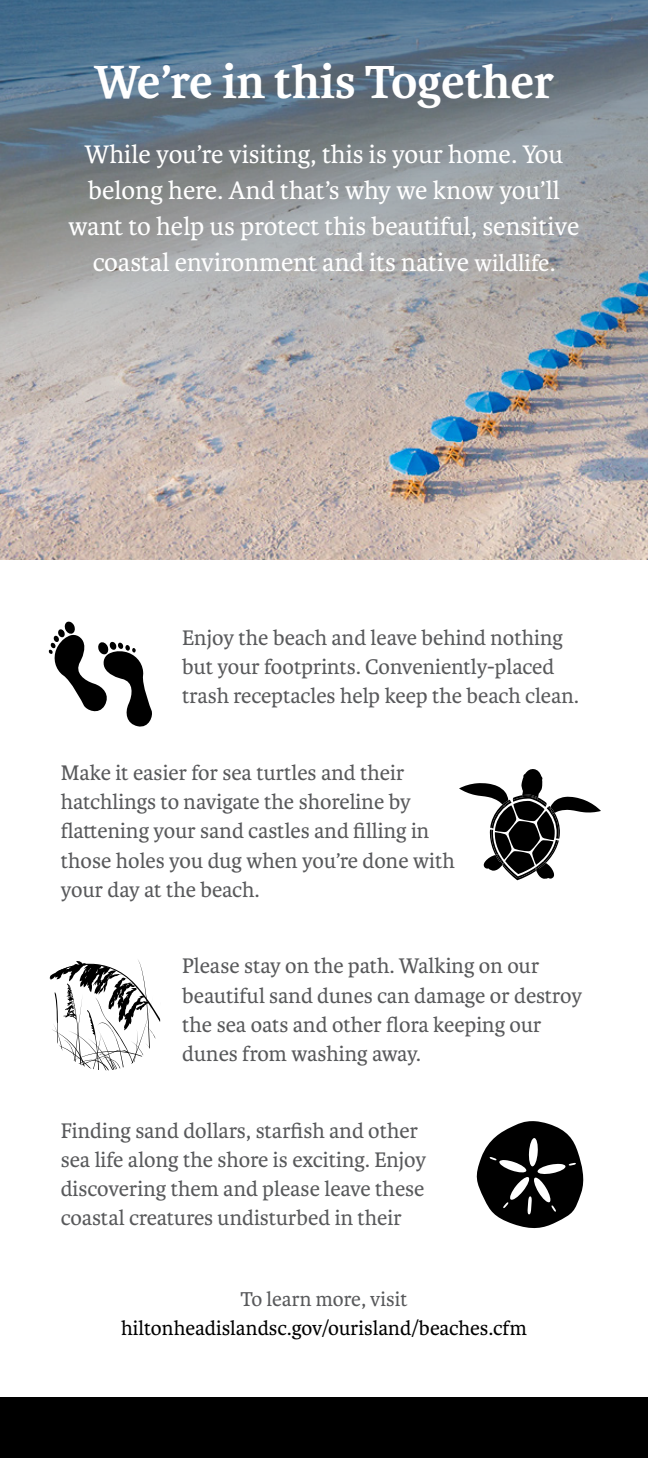
<style>
.page{position:relative;width:648px;height:1458px;background:#fff}
.page>*{position:absolute;margin:0;border:0;box-sizing:border-box;transform-origin:0 0}
.t1{font:700 49.5px "Karmina";color:#fff}
.t2{font:27px/36px "Karmina";color:#fff;text-align:center}
.t3{font:22.5px/29.2px "Karmina";color:#58595b}
.t4{font:21.38px/29.2px "Karmina";color:#000;text-align:center}
.s1{font-size:24.75px}
.s2{color:#58595b}
</style>
<div class="page">
<svg style="left:0;top:0;width:648px;height:559px;background:#999da1"></svg>
<svg style="left:49px;top:621px;width:103px;height:106px"></svg>
<svg style="left:459px;top:769px;width:142px;height:111px"></svg>
<svg style="left:476px;top:1121px;width:108px;height:108px"></svg>
<svg style="left:49px;top:960px;width:112px;height:110px"></svg>
<div style="left:0;top:1397px;width:648px;height:61px;background:#000"></div>
<p class="t1" style="left:94px;top:54px;width:462px">We’re in this Together</p>
<p class="t2" style="left:69px;top:137px;width:512px">While you’re visiting, this is your home. You belong here. And that’s why we know you’ll want to help us protect this beautiful, sensitive coastal environment and its native <span class="s1">wildlife.</span></p>
<p class="t3" style="left:182px;top:623px;width:398px">Enjoy the beach and leave behind nothing but your footprints. Conveniently-placed trash receptacles help keep the beach clean.</p>
<p class="t3" style="left:61px;top:758px;width:396px">Make it easier for sea turtles and their hatchlings to navigate the shoreline by flattening your sand castles and filling in those holes you dug when you’re done with your day at the beach.</p>
<p class="t3" style="left:182px;top:952px;width:401px">Please stay on the path. Walking on our beautiful sand dunes can damage or destroy the sea oats and other flora keeping our dunes from washing away.</p>
<p class="t3" style="left:61px;top:1116px;width:367px">Finding sand dollars, starfish and other sea life along the shore is exciting. Enjoy discovering them and please leave these coastal creatures undisturbed in their</p>
<p class="t4" style="left:121px;top:1284px;width:407px"><span class="s2">To learn more, visit </span>hiltonheadislandsc.gov/ourisland/beaches.cfm</p>
</div>
